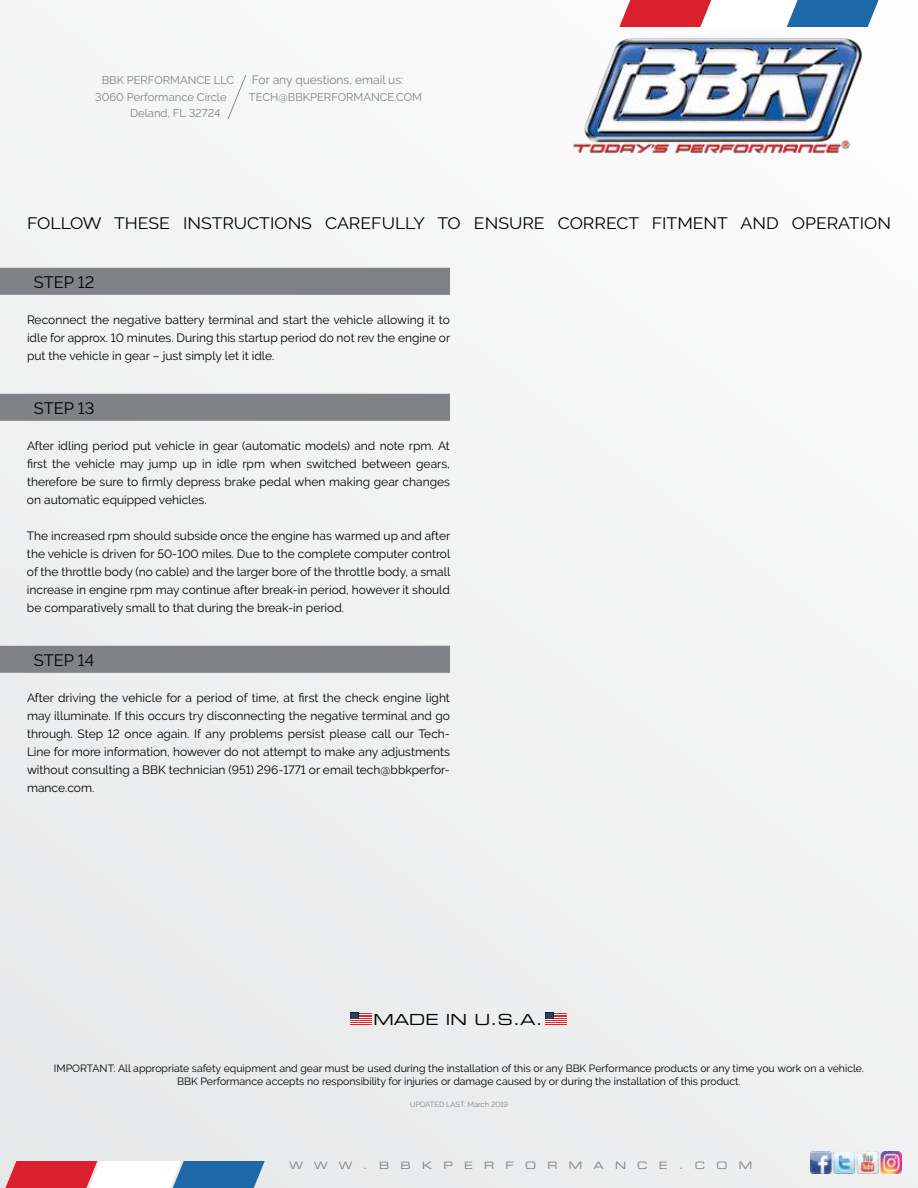
<style>
.page{position:relative;width:918px;height:1188px;background:#f2f2f3}
.page>*{position:absolute;margin:0;border:0;box-sizing:border-box;transform-origin:0 0}
.t1{font:16.5px "Raleway";color:#000;scale:1.07 1}
.t2{font:16.5px "Raleway";color:#000}
.t3{font:15.3px "Eurostile Extended Two";color:#000}
.t4{font:12px/18px "Raleway";color:#000;text-align:justify}
.t5{font:12px "Raleway";color:#808285}
.t6{font:11.25px "Raleway";color:#808285}
.t7{font:10.5px/12.6px "Raleway";color:#000;text-align:center}
.t8{font:10.2px "Eurostile Extended Two";letter-spacing:1.11em;color:#808285}
.t9{font:7.5px "Raleway";color:#808285}
</style>
<div class="page">
<svg style="left:619px;top:0;width:265px;height:27px"></svg>
<svg style="left:0;top:1161px;width:265px;height:27px"></svg>
<img style="left:573px;top:37px;width:290px;height:117px">
<svg style="left:227px;top:75px;width:19px;height:45px"></svg>
<svg style="left:545px;top:1013px;width:22px;height:12px"></svg>
<svg style="left:350px;top:1013px;width:21px;height:12px"></svg>
<img style="left:810px;top:1152px;width:92px;height:21px">
<div style="left:0;top:646px;width:450px;height:27px;background:#808285"></div>
<div style="left:0;top:394px;width:450px;height:27px;background:#808285"></div>
<div style="left:0;top:268px;width:450px;height:27px;background:#808285"></div>
<p class="t6" style="left:102px;top:74px;width:134px">BBK PERFORMANCE LLC</p>
<p class="t6" style="left:95px;top:90px;width:133px">3060 Performance Circle</p>
<p class="t6" style="left:130px;top:107px;width:92px">Deland, FL 32724</p>
<p class="t5" style="left:252px;top:73px;width:153px">For any questions, email us:</p>
<p class="t6" style="left:249px;top:90px;width:175px">TECH@BBKPERFORMANCE.COM</p>
<h1 class="t1" style="left:27px;top:214px;width:809px">FOLLOW THESE INSTRUCTIONS CAREFULLY TO ENSURE CORRECT FITMENT AND OPERATION</h1>
<p class="t2" style="left:34px;top:273px;width:62px">STEP 12</p>
<p class="t4" style="left:27px;top:311px;width:425px">Reconnect the negative battery terminal and start the vehicle allowing it to idle for approx. 10 minutes. During this startup period do not rev the engine or put the vehicle in gear – just simply let it idle.</p>
<p class="t2" style="left:34px;top:399px;width:62px">STEP 13</p>
<p class="t4" style="left:27px;top:437px;width:424px">After idling period put vehicle in gear (automatic models) and note rpm. At</p>
<p class="t4" style="left:27px;top:455px;width:425px">first the vehicle may jump up in idle rpm when switched between gears, therefore be sure to firmly depress brake pedal when making gear changes</p>
<p class="t4" style="left:27px;top:491px;width:181px">on automatic equipped vehicles.</p>
<p class="t4" style="left:27px;top:527px;width:425px">The increased rpm should subside once the engine has warmed up and after the vehicle is driven for 50-100 miles. Due to the complete computer control of the throttle body (no cable) and the larger bore of the throttle body, a small increase in engine rpm may continue after break-in period, however it should be comparatively small to that during the break-in period.</p>
<p class="t2" style="left:34px;top:651px;width:62px">STEP 14</p>
<p class="t4" style="left:27px;top:689px;width:425px">After driving the vehicle for a period of time, at first the check engine light</p>
<p class="t4" style="left:27px;top:707px;width:425px">may illuminate. If this occurs try disconnecting the negative terminal and go through. Step 12 once again. If any problems persist please call our Tech-Line for more information, however do not attempt to make any adjustments without consulting a BBK technician (951) 296-1771 or email tech@bbkperfor&shy;mance.com.</p>
<p class="t3" style="left:373px;top:1009px;width:171px">MADE IN U.S.A.</p>
<p class="t7" style="left:54px;top:1062px;width:812px">IMPORTANT: All appropriate safety equipment and gear must be used during the installation of this or any BBK Performance products or any time you work on a vehicle.<br>BBK Performance accepts no responsibility for injuries or damage caused by or during the installation of this product.</p>
<p class="t9" style="left:410px;top:1100px;width:100px">UPDATED LAST: March 2019</p>
<p class="t8" style="left:289px;top:1158px;width:464px">WWW.BBKPERFORMANCE.COM</p>
</div>
